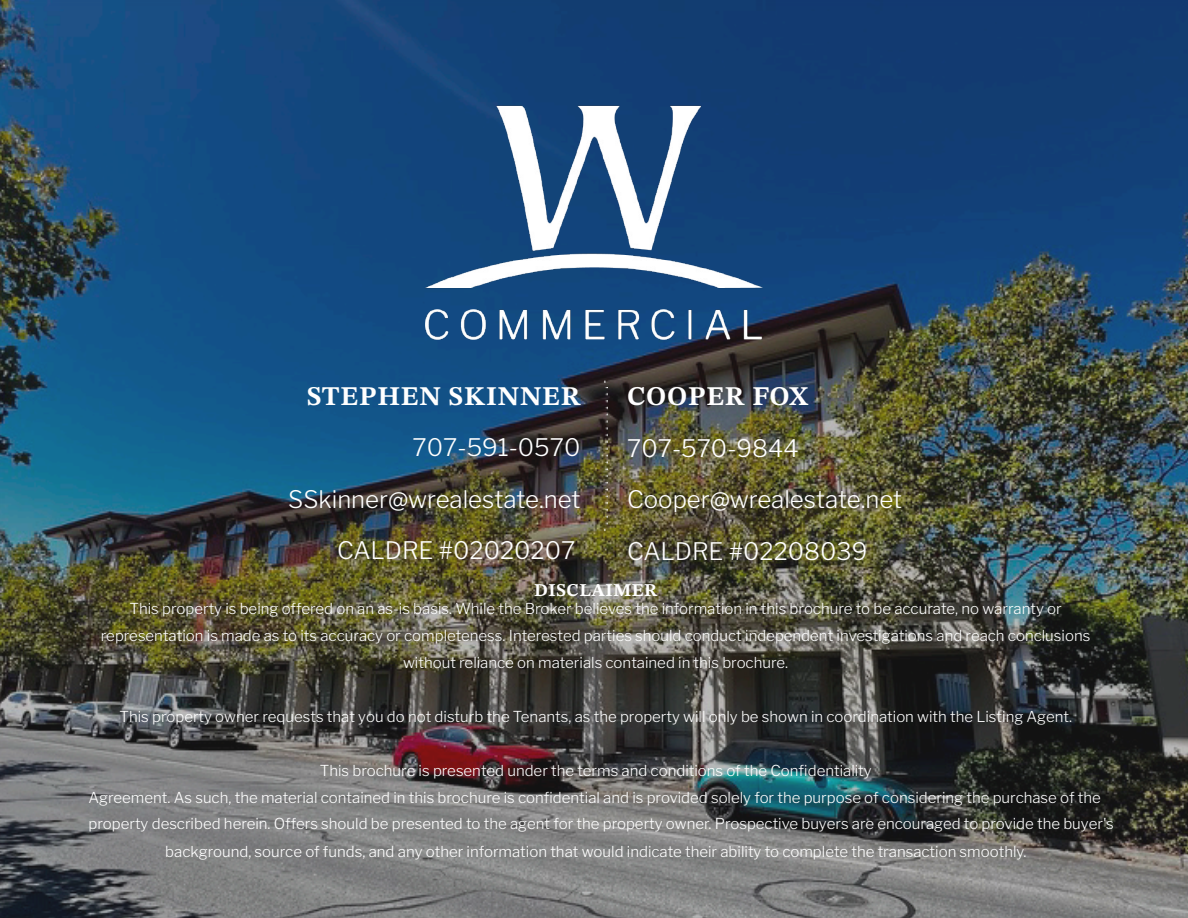
<style>
.page{position:relative;width:1188px;height:918px;background:#fff}
.page>*{position:absolute;margin:0;border:0;box-sizing:border-box;transform-origin:0 0}
.t1{font:700 27px "STIX Two Text";letter-spacing:.03em;color:#fff}
.t2{font:300 24px/51.4px "Libre Franklin";color:#fff;text-align:right}
.t3{font:700 18px "STIX Two Text";letter-spacing:.03em;color:#fff}
.t4{font:300 15px/27px "Libre Franklin";color:#fff;text-align:center}
</style>
<div class="page">
<img style="left:0;top:0;width:1188px;height:571px">
<img style="left:0;top:571px;width:1188px;height:347px">
<img style="left:425px;top:105px;width:338px;height:235px">
<img style="left:603px;top:387px;width:5px;height:141px">
<h1 class="t1" style="left:307px;top:376px;width:275px">STEPHEN SKINNER</h1>
<h2 class="t2" style="left:288px;top:422px;width:294px">707-591-0570<br>SSkinner@wrealestate.net<br>CALDRE #02020207</h2>
<h1 class="t1" style="left:627px;top:377px;width:183px">COOPER FOX</h1>
<h2 class="t2" style="left:627px;top:422px;width:277px;text-align:left">707-570-9844<br>Cooper@wrealestate.net<br>CALDRE #02208039</h2>
<p class="t3" style="left:534px;top:577px;width:124px">DISCLAIMER</p>
<p class="t4" style="left:101px;top:595px;width:991px">This property is being offered on an as-is basis. While the Broker believes the information in this brochure to be accurate, no warranty or representation is made as to its accuracy or completeness. Interested parties should conduct independent investigations and reach conclusions without reliance on materials contained in this brochure.</p>
<p class="t4" style="left:120px;top:703px;width:954px">This property owner requests that you do not disturb the Tenants, as the property will only be shown in coordination with the Listing Agent.</p>
<p class="t4" style="left:320px;top:757px;width:553px">This brochure is presented under the terms and conditions of the Confidentiality</p>
<p class="t4" style="left:89px;top:784px;width:1014px">Agreement. As such, the material contained in this brochure is confidential and is provided solely for the purpose of considering the purchase of the</p>
<p class="t4" style="left:89px;top:811px;width:1027px">property described herein. Offers should be presented to the agent for the property owner. Prospective buyers are encouraged to provide the buyer's</p>
<p class="t4" style="left:165px;top:838px;width:863px">background, source of funds, and any other information that would indicate their ability to complete the transaction smoothly.</p>
</div>
